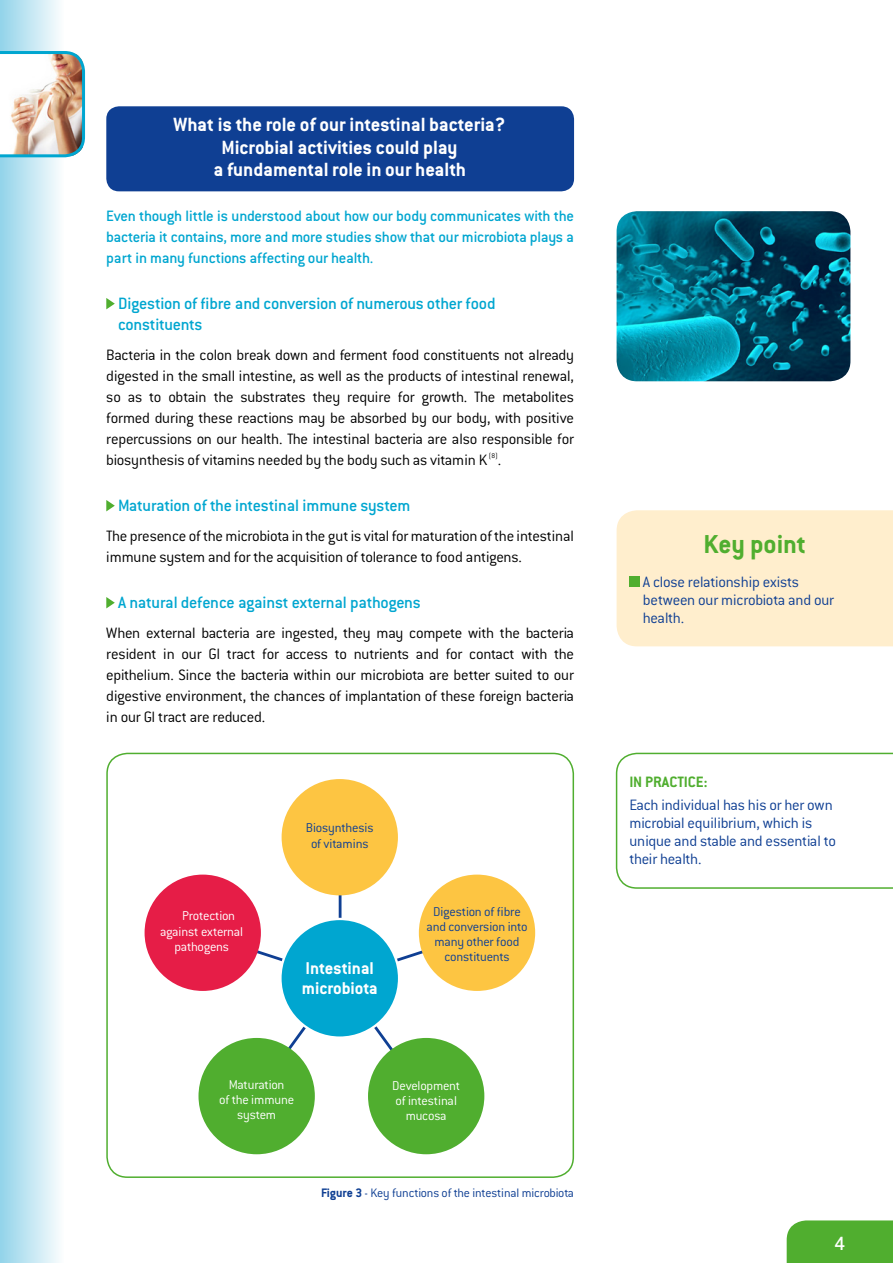
<style>
.page{position:relative;width:893px;height:1263px;background:#fff}
.page>*{position:absolute;margin:0;border:0;box-sizing:border-box;transform-origin:0 0}
.t1{font:700 28.5px "Conduit ITC";color:#50ae2f}
.t2{font:700 21px/22.5px "Conduit ITC";color:#fff;text-align:center}
.t3{font:500 21px "Conduit ITC";color:#fff}
.t4{font:700 18.75px/20px "Conduit ITC";letter-spacing:-.005em;color:#fff}
.t5{font:500 18px/21px "Conduit ITC";letter-spacing:-.015em;color:#00a6d0}
.t6{font:300 16.5px/21px "Conduit ITC";letter-spacing:-.015em;color:#000;text-align:justify}
.t7{font:500 16.5px/21px "Conduit ITC";letter-spacing:-.015em;color:#00a6d0;text-align:justify}
.t8{font:300 16.5px/18px "Conduit ITC";letter-spacing:-.015em;color:#0f3f93}
.t9{font:700 16.5px "Conduit ITC";color:#50ae2f}
.t10{font:300 14.1px/15.3px "Conduit ITC";letter-spacing:-.015em;color:#fff;text-align:center}
.t11{font:300 14.1px/15.3px "Conduit ITC";letter-spacing:-.015em;color:#0f3f93;text-align:center}
.t12{font:300 13.5px "Conduit ITC";letter-spacing:-.015em;color:#0f3f93}
.t13{font:300 7.35px "Conduit ITC";color:#000}
.s1{font-weight:700}
</style>
<div class="page">
<div style="left:0;top:0;width:64px;height:1263px;background:linear-gradient(to right,#92d3e9,#fbfdfe)"></div>
<div style="left:787px;top:1220px;width:106px;height:43px;background:#50ae2f"></div>
<img style="left:0;top:50px;width:86px;height:109px">
<img style="left:617px;top:211px;width:233px;height:170px">
<div style="left:617px;top:510px;width:276px;height:136px;background:#ffeecd"></div>
<svg style="left:615px;top:752px;width:278px;height:137px"></svg>
<div style="left:106px;top:106px;width:468px;height:85px;background:#0f3f93;border-radius:13px"></div>
<svg style="left:106px;top:298px;width:9px;height:11px"></svg>
<svg style="left:106px;top:500px;width:9px;height:11px"></svg>
<svg style="left:106px;top:597px;width:9px;height:11px"></svg>
<div style="left:106px;top:753px;width:468px;height:425px;border:2px solid #50ae2f;border-radius:20px"></div>
<hr style="left:339px;top:889px;width:2px;height:90px;background:#0f3f93">
<svg style="left:252px;top:947px;width:177px;height:108px"></svg>
<div style="left:280px;top:919px;width:119px;height:119px;background:#00a6d0;border-radius:50%"></div>
<div style="left:279px;top:918px;width:121px;height:121px;border:2px solid #fff;border-radius:50%"></div>
<div style="left:282px;top:779px;width:116px;height:116px;background:#fdc542;border-radius:50%"></div>
<div style="left:419px;top:874px;width:116px;height:117px;background:#fdc542;border-radius:50%"></div>
<div style="left:145px;top:874px;width:116px;height:117px;background:#e61d47;border-radius:50%"></div>
<div style="left:368px;top:1038px;width:116px;height:116px;background:#50ae2f;border-radius:50%"></div>
<div style="left:198px;top:1038px;width:117px;height:116px;background:#50ae2f;border-radius:50%"></div>
<div style="left:629px;top:576px;width:11px;height:11px;background:#50ae2f"></div>
<p class="t2" style="left:174px;top:113px;width:333px">What is the role of our intestinal bacteria?<br>Microbial activities could play<br>a fundamental role in our health</p>
<p class="t7" style="left:106px;top:205px;width:469px">Even though little is understood about how our body communicates with the bacteria it contains, more and more studies show that our microbiota plays a part in many functions affecting our health.</p>
<p class="t5" style="left:118px;top:293px;width:379px">Digestion of fibre and conversion of numerous other food constituents</p>
<p class="t6" style="left:106px;top:344px;width:469px">Bacteria in the colon break down and ferment food constituents not already digested in the small intestine, as well as the products of intestinal renewal, so as to obtain the substrates they require for growth. The metabolites formed during these reactions may be absorbed by our body, with positive repercussions on our health. The intestinal bacteria are also responsible for biosynthesis of vitamins needed by the body such as vitamin K</p>
<p class="t13" style="left:489px;top:452px;width:11px">(8)</p>
<p class="t6" style="left:498px;top:449px;width:5px">.</p>
<p class="t5" style="left:118px;top:495px;width:294px">Maturation of the intestinal immune system</p>
<p class="t6" style="left:106px;top:525px;width:469px">The presence of the microbiota in the gut is vital for maturation of the intestinal immune system and for the acquisition of tolerance to food antigens.</p>
<p class="t5" style="left:118px;top:592px;width:304px">A natural defence against external pathogens</p>
<p class="t6" style="left:106px;top:622px;width:469px">When external bacteria are ingested, they may compete with the bacteria resident in our GI tract for access to nutrients and for contact with the epithelium. Since the bacteria within our microbiota are better suited to our digestive environment, the chances of implantation of these foreign bacteria in our GI tract are reduced.</p>
<p class="t10" style="left:182px;top:908px;width:54px">Protection</p>
<p class="t10" style="left:160px;top:924px;width:85px">against external</p>
<p class="t10" style="left:174px;top:939px;width:56px">pathogens</p>
<p class="t11" style="left:306px;top:820px;width:69px">Biosynthesis of vitamins</p>
<p class="t4" style="left:302px;top:958px;width:78px">Intestinal microbiota</p>
<p class="t11" style="left:426px;top:903px;width:103px">Digestion of fibre and conversion into many other food constituents</p>
<p class="t10" style="left:219px;top:1077px;width:77px">Maturation<br>of the immune system</p>
<p class="t10" style="left:392px;top:1078px;width:69px">Development of intestinal mucosa</p>
<p class="t12" style="left:321px;top:1185px;width:255px"><span class="s1">Figure 3</span> - Key functions of the intestinal microbiota</p>
<h1 class="t1" style="left:703px;top:528px;width:104px">Key point</h1>
<p class="t8" style="left:643px;top:572px;width:193px">A close relationship exists between our microbiota and our health.</p>
<p class="t9" style="left:629px;top:772px;width:80px">IN PRACTICE:</p>
<p class="t8" style="left:629px;top:795px;width:208px">Each individual has his or her own microbial equilibrium, which is unique and stable and essential to their health.</p>
<p class="t3" style="left:834px;top:1231px;width:12px">4</p>
</div>
